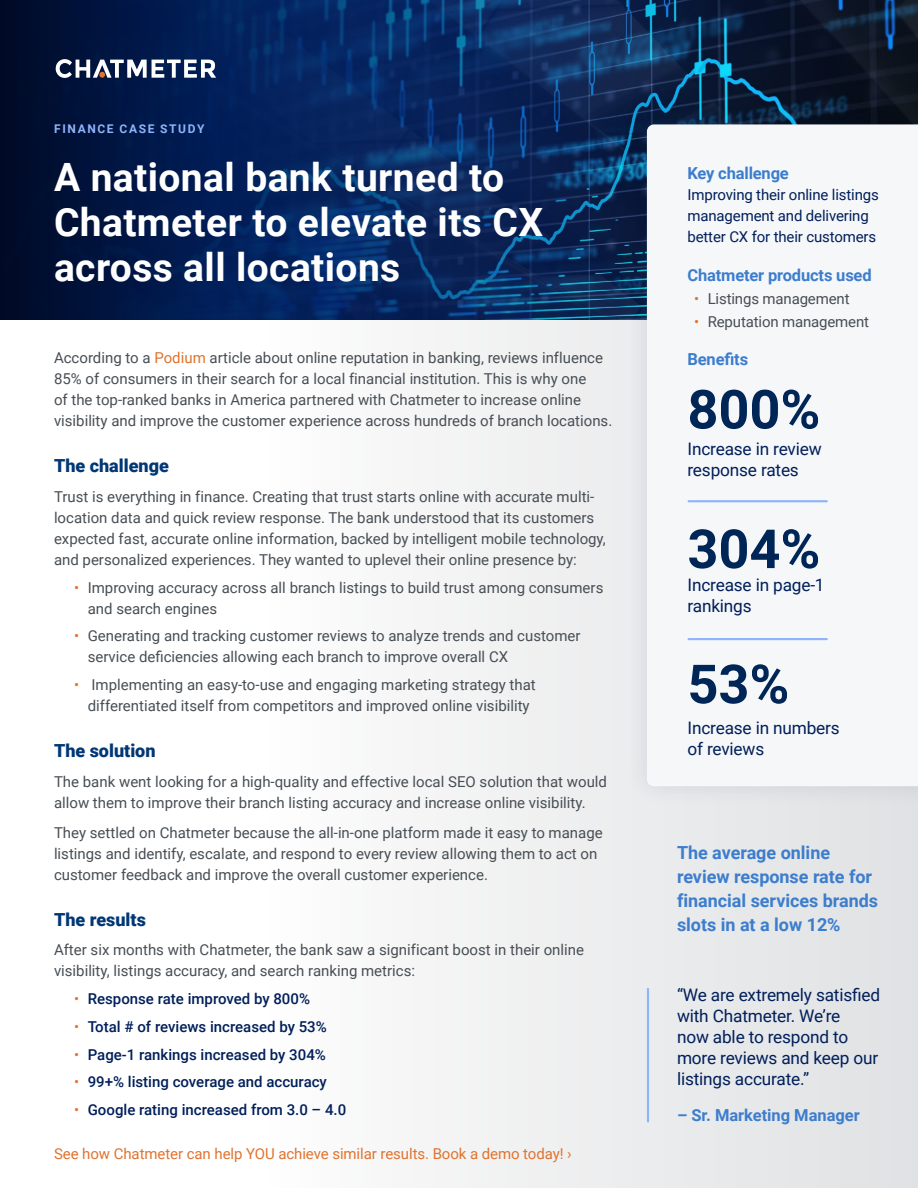
<style>
.page{position:relative;width:918px;height:1188px;background:#fff}
.page>*{position:absolute;margin:0;border:0;box-sizing:border-box;transform-origin:0 0}
.t1{font:700 54px "Roboto";color:#002657}
.t2{font:700 39px/45px "Roboto";letter-spacing:.01em;color:#fff}
.t3{font:700 18px/24px "Roboto";color:#3c7dcd}
.t4{font:900 18px "Roboto";color:#003775}
.t5{font:17.25px/21px "Roboto";letter-spacing:-.01em;color:#001f5a}
.t6{font:700 16.5px "Roboto";letter-spacing:-.01em;color:#3c7dcd}
.t7{font:15px/21px "Roboto";color:#474e54}
.t8{font:500 15px "Roboto";color:#001f5a}
.t9{font:15px/21px "Roboto";letter-spacing:-.01em;color:#001f5a}
.t10{font:15px "Roboto";letter-spacing:-.005em;color:#e0732e}
.t11{font:700 12px "Roboto";letter-spacing:.135em;color:#90b4fa}
.s1{color:#e0732e}
.s2{font-weight:400;color:#e0732e}
</style>
<div class="page">
<div style="left:267px;top:51px;width:651px;height:1137px;background:linear-gradient(to right,#fdfcfc,#dfe1e3)"></div>
<img style="left:718px;top:0;width:200px;height:101px">
<img style="left:0;top:0;width:718px;height:320px">
<svg style="left:55px;top:59px;width:161px;height:19px"></svg>
<div style="left:624px;top:101px;width:294px;height:708px;background:#001f5a;opacity:.11"></div>
<div style="left:647px;top:124px;width:271px;height:662px;background:#f6f7f9"></div>
<hr style="left:689px;top:500px;width:138px;height:2px;background:#90b4fa">
<hr style="left:689px;top:638px;width:138px;height:2px;background:#90b4fa">
<hr style="left:647px;top:989px;width:2px;height:133px;background:#90b4fa">
<p class="t11" style="left:54px;top:121px;width:152px">FINANCE CASE STUDY</p>
<h2 class="t2" style="left:54px;top:154px;width:491px">A national bank turned to<br>Chatmeter to elevate its CX across all locations</h2>
<p class="t7" style="left:54px;top:347px;width:560px">According to a <span class="s1">Podium</span> article about online reputation in banking, reviews influence 85% of consumers in their search for a local financial institution. This is why one<br>of the top-ranked banks in America partnered with Chatmeter to increase online visibility and improve the customer experience across hundreds of branch locations.</p>
<p class="t4" style="left:54px;top:453px;width:116px">The challenge</p>
<p class="t7" style="left:54px;top:486px;width:553px">Trust is everything in finance. Creating that trust starts online with accurate multi&shy;location data and quick review response. The bank understood that its customers expected fast, accurate online information, backed by intelligent mobile technology, and personalized experiences. They wanted to uplevel their online presence by:</p>
<p class="t7" style="left:88px;top:576px;width:517px;text-indent:-14px"><span class="s1">•</span> Improving accuracy across all branch listings to build trust among consumers and search engines</p>
<p class="t7" style="left:88px;top:625px;width:494px;text-indent:-14px"><span class="s1">•</span> Generating and tracking customer reviews to analyze trends and customer service deficiencies allowing each branch to improve overall CX</p>
<p class="t7" style="left:74px;top:674px;width:463px;text-align:center"><span class="s1">•</span> Implementing an easy-to-use and engaging marketing strategy that differentiated itself from competitors and improved online visibility</p>
<p class="t4" style="left:54px;top:738px;width:103px">The solution</p>
<p class="t7" style="left:54px;top:771px;width:555px">The bank went looking for a high-quality and effective local SEO solution that would allow them to improve their branch listing accuracy and increase online visibility.</p>
<p class="t7" style="left:54px;top:821px;width:550px">They settled on Chatmeter because the all-in-one platform made it easy to manage listings and identify, escalate, and respond to every review allowing them to act on customer feedback and improve the overall customer experience.</p>
<p class="t4" style="left:54px;top:907px;width:93px">The results</p>
<p class="t7" style="left:54px;top:939px;width:532px">After six months with Chatmeter, the bank saw a significant boost in their online visibility, listings accuracy, and search ranking metrics:</p>
<p class="t8" style="left:74px;top:988px;width:237px"><span class="s2">•</span> Response rate improved by 800%</p>
<p class="t8" style="left:74px;top:1016px;width:254px"><span class="s2">•</span> Total # of reviews increased by 53%</p>
<p class="t8" style="left:74px;top:1044px;width:253px"><span class="s2">•</span> Page-1 rankings increased by 304%</p>
<p class="t8" style="left:74px;top:1072px;width:254px"><span class="s2">•</span> 99+% listing coverage and accuracy</p>
<p class="t8" style="left:74px;top:1099px;width:274px"><span class="s2">•</span> Google rating increased from 3.0 – 4.0</p>
<p class="t10" style="left:54px;top:1143px;width:519px">See how Chatmeter can help YOU achieve similar results. Book a demo today! ›</p>
<p class="t6" style="left:687px;top:161px;width:103px">Key challenge</p>
<p class="t9" style="left:687px;top:183px;width:193px">Improving their online listings management and delivering better CX for their customers</p>
<p class="t6" style="left:687px;top:263px;width:186px">Chatmeter products used</p>
<p class="t7" style="left:694px;top:288px;width:157px"><span class="s1">•</span> Listings management</p>
<p class="t7" style="left:694px;top:311px;width:176px"><span class="s1">•</span> Reputation management</p>
<p class="t6" style="left:687px;top:348px;width:62px">Benefits</p>
<h1 class="t1" style="left:687px;top:371px;width:134px">800%</h1>
<p class="t5" style="left:687px;top:438px;width:136px">Increase in review response rates</p>
<h1 class="t1" style="left:687px;top:511px;width:134px">304%</h1>
<p class="t5" style="left:687px;top:574px;width:139px">Increase in page-1 rankings</p>
<h1 class="t1" style="left:687px;top:646px;width:103px">53%</h1>
<p class="t5" style="left:687px;top:717px;width:154px">Increase in numbers of reviews</p>
<p class="t3" style="left:677px;top:840px;width:203px">The average online review response rate for financial services brands slots in at a low 12%</p>
<p class="t5" style="left:677px;top:984px;width:205px">“We are extremely satisfied with Chatmeter. We’re<br>now able to respond to more reviews and keep our listings accurate.”</p>
<p class="t6" style="left:677px;top:1104px;width:184px">– Sr. Marketing Manager</p>
</div>
